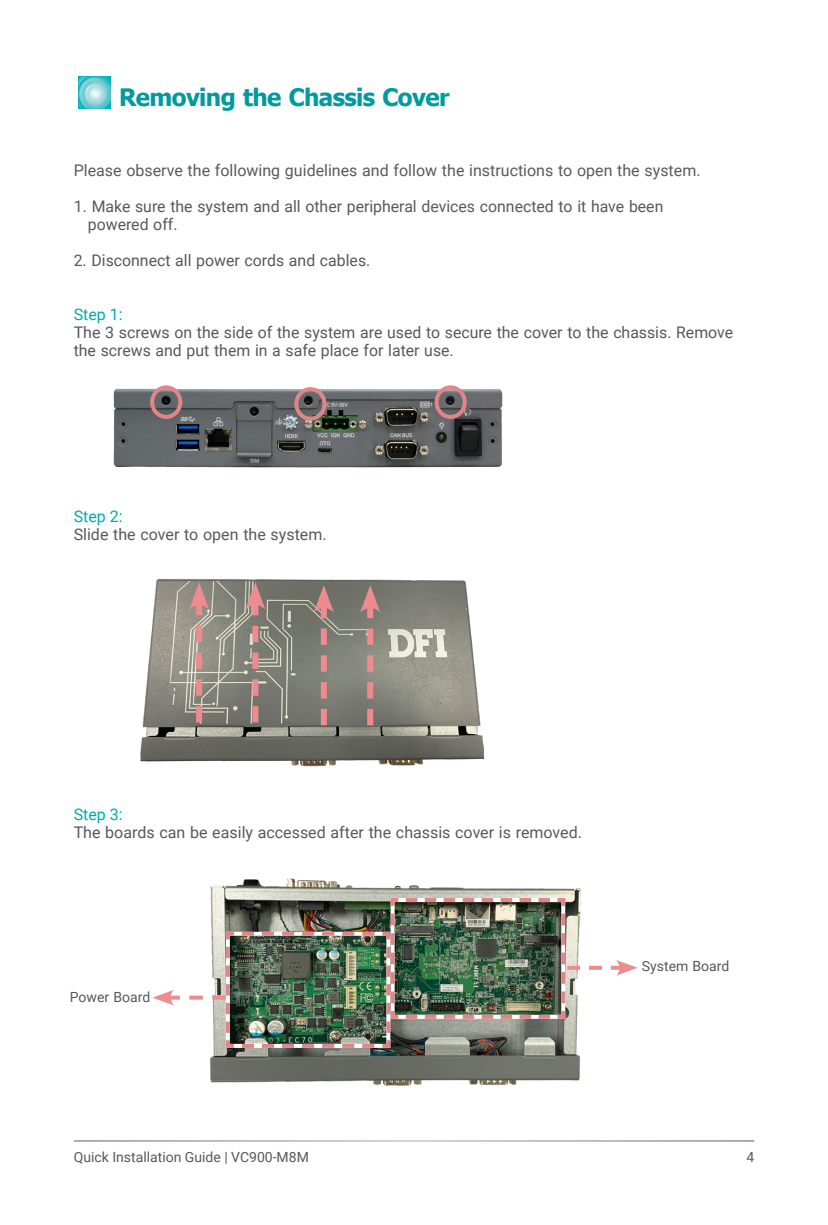
<style>
.page{position:relative;width:828px;height:1225px;background:#fff}
.page>*{position:absolute;margin:0;border:0;box-sizing:border-box;transform-origin:0 0}
.Subheading_1{font:700 24px "Tahoma";letter-spacing:-.025em;color:#009b9e}
.Body_Text{font:16px/18px "Roboto";color:#57585a}
.Body_Text-2{font:16px "Roboto";color:#595a5b}
.t1{font:16px "Roboto";color:#00aaad}
.Body_Text-3{font:14px "Roboto";color:#57585a}
</style>
<div class="page">
<svg style="left:79px;top:77px;width:32px;height:32px"></svg>
<img style="left:140px;top:578px;width:344px;height:189px">
<svg style="left:189px;top:582px;width:20px;height:140px;background:#ae968f"></svg>
<img style="left:114px;top:388px;width:389px;height:79px">
<div style="left:150px;top:385px;width:32px;height:34px;border:4px solid #e0868a;border-radius:50%"></div>
<div style="left:294px;top:387px;width:32px;height:34px;border:4px solid #e0868a;border-radius:50%"></div>
<div style="left:434px;top:385px;width:33px;height:34px;border:4px solid #e0868a;border-radius:50%"></div>
<svg style="left:360px;top:585px;width:20px;height:140px;background:#99837d"></svg>
<svg style="left:314px;top:585px;width:20px;height:140px;background:#957f79"></svg>
<svg style="left:245px;top:582px;width:20px;height:140px;background:#9d8680"></svg>
<img style="left:210px;top:878px;width:371px;height:208px">
<img style="left:152px;top:896px;width:485px;height:154px">
<hr style="left:74px;top:1140px;width:680px;height:1px;background:#57585a">
<p class="Subheading_1" style="left:119px;top:81px;width:332px">Removing the Chassis Cover</p>
<p class="Body_Text-2" style="left:74px;top:159px;width:628px">Please observe the following guidelines and follow the instructions to open the system.</p>
<p class="Body_Text" style="left:88px;top:197px;width:577px;text-indent:-14px">1. Make sure the system and all other peripheral devices connected to it have been powered off.</p>
<p class="Body_Text" style="left:74px;top:251px;width:298px">2. Disconnect all power cords and cables.</p>
<p class="t1" style="left:74px;top:303px;width:51px">Step 1:</p>
<p class="Body_Text" style="left:74px;top:323px;width:661px">The 3 screws on the side of the system are used to secure the cover to the chassis. Remove the screws and put them in a safe place for later use.</p>
<p class="t1" style="left:74px;top:505px;width:51px">Step 2:</p>
<p class="Body_Text" style="left:74px;top:525px;width:254px">Slide the cover to open the system.</p>
<p class="t1" style="left:74px;top:803px;width:51px">Step 3:</p>
<p class="Body_Text" style="left:74px;top:823px;width:510px">The boards can be easily accessed after the chassis cover is removed.</p>
<p class="Body_Text-3" style="left:70px;top:987px;width:82px">Power Board</p>
<p class="Body_Text-3" style="left:642px;top:955px;width:89px">System Board</p>
<p class="Body_Text-3" style="left:74px;top:1147px;width:237px">Quick Installation Guide | VC900-M8M</p>
<p class="Body_Text-3" style="left:746px;top:1147px;width:9px">4</p>
</div>
